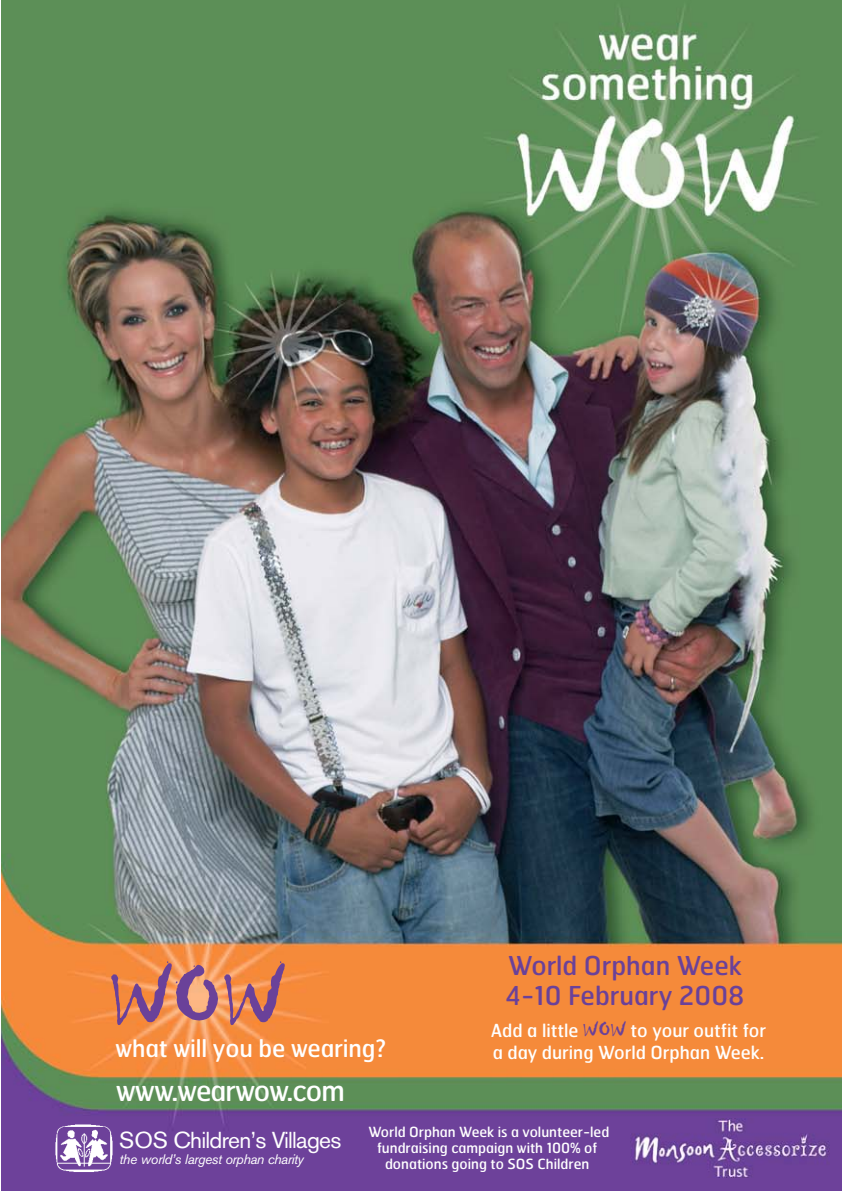
<style>
.page{position:relative;width:842px;height:1191px;background:#fff}
.page>*{position:absolute;margin:0;border:0;box-sizing:border-box;transform-origin:0 0}
.t1{font:107.4px "Chiller Plain";color:#6a4199}
.t2{font:28px "Hermes";letter-spacing:-.03em;color:#fff}
.t3{font:26px/30px "Hermes";color:#6a4199}
.t4{font:24px "Hermes";letter-spacing:-.005em;color:#fff}
.t5{font:23px "Akzidenz Grotesk BE";letter-spacing:-.03em;color:#fff}
.t6{font:18px/22px "Hermes";color:#fff}
.t7{font:14px/16px "Hermes";color:#fff;text-align:center}
.t8{font:italic 13.8px "Akzidenz Grotesk BE";letter-spacing:-.03em;color:#fff}
.s1{font-family:"Chiller Plain";font-size:26px;color:#6a4199}
</style>
<div class="page">
<img style="left:1px;top:1px;width:840px;height:1190px">
<img style="left:630px;top:1119px;width:200px;height:58px">
<img style="left:54px;top:1124px;width:61px;height:49px">
<h1 class="t1" style="left:108px;top:959px;width:179px">WOW</h1>
<h3 class="t4" style="left:116px;top:1038px;width:272px">what will you be wearing?</h3>
<h2 class="t2" style="left:116px;top:1080px;width:230px">www.wearwow.com</h2>
<h3 class="t3" style="left:506px;top:953px;width:240px">World Orphan Week<br>4-10 February 2008</h3>
<p class="t6" style="left:491px;top:1021px;width:277px">Add a little <span class="s1">WOW</span> to your outfit for a day during World Orphan Week.</p>
<h3 class="t5" style="left:119px;top:1132px;width:224px">SOS Children’s Villages</h3>
<p class="t7" style="left:368px;top:1124px;width:242px">World Orphan Week is a volunteer-led fundraising campaign with 100% of donations going to SOS Children</p>
<p class="t8" style="left:120px;top:1154px;width:186px">the world’s largest orphan charity</p>
</div>
